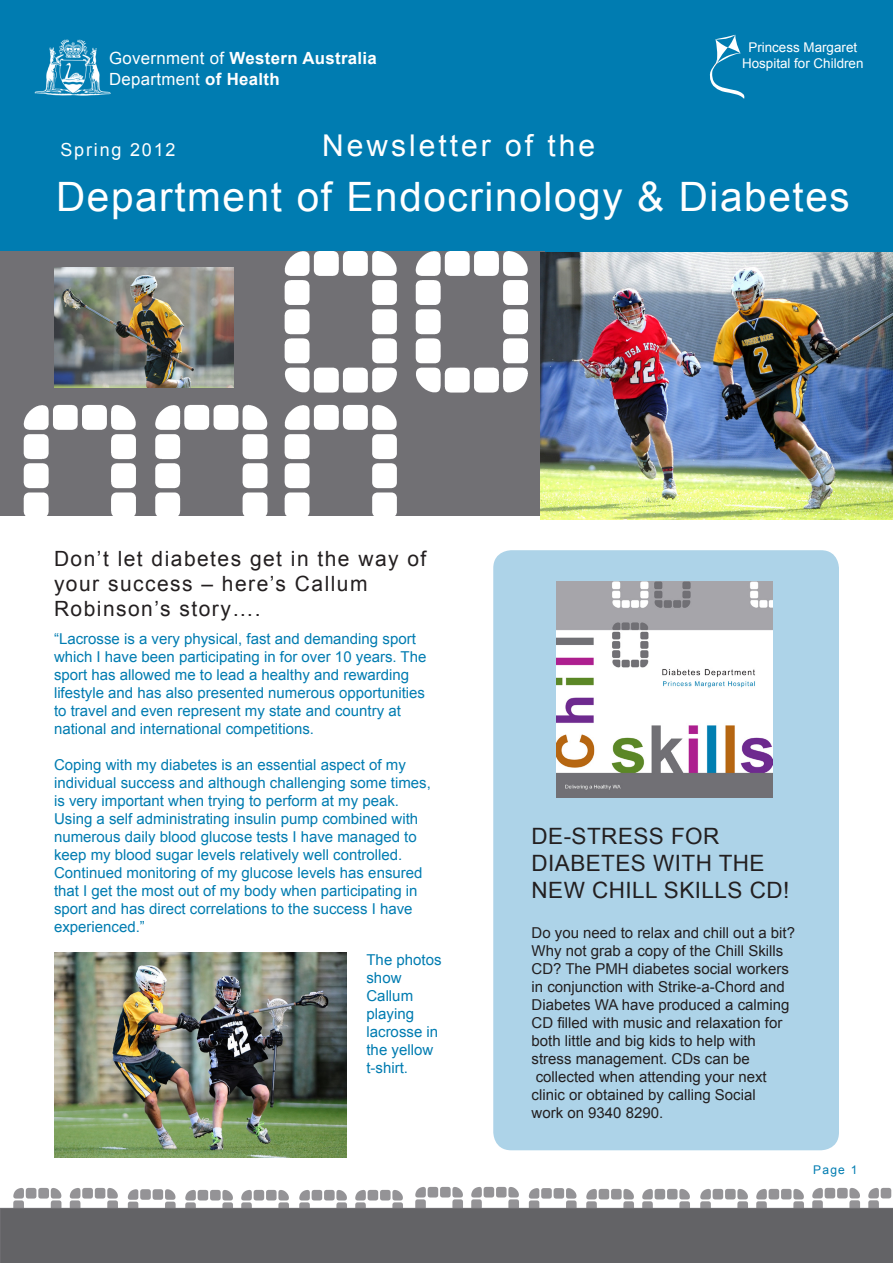
<style>
.page{position:relative;width:893px;height:1263px;background:#fff}
.page>*{position:absolute;margin:0;border:0;box-sizing:border-box;transform-origin:0 0}
.t1{font:40.5px "Arial";letter-spacing:.04em;color:#fff}
.t2{font:30px "Arial";letter-spacing:.1em;color:#fff}
.t3{font:22.5px/27px "Arial";letter-spacing:.02em;color:#231f20}
.t4{font:21px/25.2px "Arial";letter-spacing:.07em;color:#231f20}
.t5{font:18px "Arial";letter-spacing:.1em;color:#fff}
.t6{font:700 16.8px "Arial";letter-spacing:.02em;color:#fff}
.t7{font:16.8px "Arial";letter-spacing:.02em;color:#fff}
.t8{font:15px/18px "Arial";color:#007cb1}
.t9{font:15px/18px "Arial";color:#231f20}
.t10{font:13.35px "Arial";color:#fff}
.t11{font:12px "Arial";color:#007cb1}
.s1{font-weight:400}
.s2{font-weight:700}
</style>
<div class="page">
<img style="left:698px;top:1187px;width:195px;height:21px">
<img style="left:584px;top:1188px;width:110px;height:20px">
<img style="left:509px;top:1150px;width:72px;height:58px">
<img style="left:412px;top:1185px;width:111px;height:23px">
<img style="left:183px;top:1189px;width:110px;height:19px">
<img style="left:72px;top:1157px;width:108px;height:51px">
<img style="left:11px;top:1186px;width:111px;height:22px">
<img style="left:297px;top:1189px;width:111px;height:19px">
<div style="left:0;top:0;width:893px;height:251px;background:#007cb1"></div>
<svg style="left:709px;top:34px;width:35px;height:65px"></svg>
<img style="left:35px;top:39px;width:75px;height:57px">
<div style="left:0;top:1208px;width:893px;height:55px;background:#636366"></div>
<div style="left:0;top:251px;width:544px;height:264px;background:#717074"></div>
<img style="left:13px;top:251px;width:514px;height:265px">
<img style="left:541px;top:252px;width:352px;height:267px">
<img style="left:54px;top:268px;width:179px;height:120px">
<img style="left:54px;top:952px;width:293px;height:205px">
<div style="left:493px;top:550px;width:346px;height:600px;background:#add3e8"></div>
<img style="left:557px;top:581px;width:216px;height:216px">
<p class="t10" style="left:748px;top:40px;width:110px">Princess Margaret</p>
<p class="t6" style="left:109px;top:49px;width:269px"><span class="s1">Government of</span> Western Australia</p>
<p class="t10" style="left:742px;top:56px;width:123px">Hospital for Children</p>
<p class="t7" style="left:109px;top:69px;width:172px">Department <span class="s2">of Health</span></p>
<h2 class="t2" style="left:322px;top:128px;width:275px">Newsletter of the</h2>
<h1 class="t1" style="left:56px;top:174px;width:795px">Department of Endocrinology &amp; Diabetes</h1>
<p class="t5" style="left:60px;top:140px;width:117px">Spring 2012</p>
<h3 class="t4" style="left:54px;top:546px;width:374px">Don’t let diabetes get in the way of your success – here’s Callum<br>Robinson’s story….</h3>
<p class="t8" style="left:54px;top:630px;width:374px">“Lacrosse is a very physical, fast and demanding sport which I have been participating in for over 10 years. The sport has allowed me to lead a healthy and rewarding lifestyle and has also presented numerous opportunities to travel and even represent my state and country at national and international competitions.</p>
<p class="t8" style="left:54px;top:756px;width:378px">Coping with my diabetes is an essential aspect of my individual success and although challenging some times, is very important when trying to perform at my peak.<br>Using a self administrating insulin pump combined with numerous daily blood glucose tests I have managed to keep my blood sugar levels relatively well controlled.<br>Continued monitoring of my glucose levels has ensured that I get the most out of my body when participating in sport and has direct correlations to the success I have experienced.”</p>
<p class="t8" style="left:366px;top:951px;width:77px">The photos show<br>Callum playing lacrosse in the yellow t-shirt.</p>
<h3 class="t3" style="left:531px;top:822px;width:259px">DE-STRESS FOR<br>DIABETES WITH THE<br>NEW CHILL SKILLS CD!</h3>
<p class="t9" style="left:531px;top:923px;width:265px">Do you need to relax and chill out a bit?<br>Why not grab a copy of the Chill Skills CD? The PMH diabetes social workers in conjunction with Strike-a-Chord and Diabetes WA have produced a calming CD filled with music and relaxation for both little and big kids to help with stress management. CDs can be collected when attending your next clinic or obtained by calling Social<br>work on 9340 8290.</p>
<p class="t11" style="left:813px;top:1163px;width:46px">Page 1</p>
</div>
